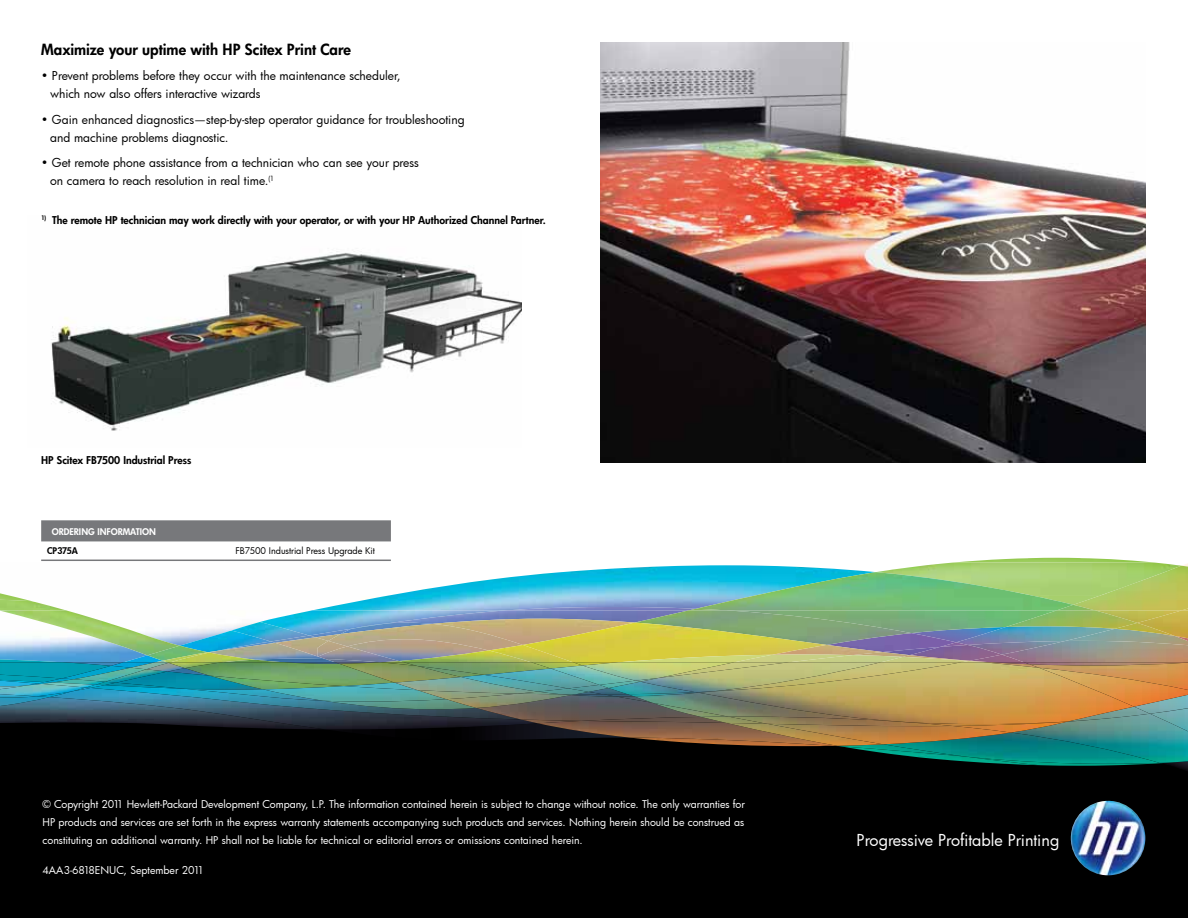
<style>
.page{position:relative;width:1188px;height:918px;background:#fff}
.page>*{position:absolute;margin:0;border:0;box-sizing:border-box;transform-origin:0 0}
.t1{font:16.05px "Futura Bk";color:#fff}
.t2{font:800 15px "HP Futura";color:#000}
.t3{font:12px/18px "Futura Bk";color:#000}
.t4{font:10.5px/18px "Futura Bk";letter-spacing:-.005em;color:#fff;text-align:justify}
.t5{font:800 10.5px "HP Futura";color:#000}
.t6{font:9px "Futura Bk";color:#000}
.t7{font:800 9px "HP Futura";color:#fff}
.t8{font:9px "Futura Hv";color:#000}
</style>
<div class="page">
<div style="left:0;top:662px;width:1188px;height:256px;background:#000"></div>
<img style="left:365px;top:565px;width:509px;height:35px">
<img style="left:952px;top:558px;width:203px;height:5px">
<img style="left:877px;top:563px;width:304px;height:9px">
<img style="left:314px;top:600px;width:382px;height:10px">
<img style="left:696px;top:572px;width:377px;height:38px">
<svg style="left:1181px;top:563px;width:7px;height:3px"></svg>
<img style="left:1073px;top:566px;width:115px;height:44px">
<img style="left:1057px;top:605px;width:38px;height:5px">
<img style="left:0;top:601px;width:65px;height:9px">
<img style="left:0;top:593px;width:31px;height:8px">
<img style="left:507px;top:610px;width:433px;height:37px">
<img style="left:883px;top:647px;width:27px;height:5px">
<img style="left:316px;top:610px;width:191px;height:9px">
<img style="left:911px;top:633px;width:45px;height:9px">
<img style="left:635px;top:610px;width:276px;height:35px">
<img style="left:726px;top:610px;width:280px;height:23px">
<img style="left:0;top:655px;width:124px;height:7px">
<img style="left:0;top:659px;width:62px;height:3px">
<img style="left:0;top:662px;width:111px;height:13px">
<img style="left:0;top:675px;width:62px;height:5px">
<img style="left:124px;top:643px;width:85px;height:19px">
<img style="left:111px;top:662px;width:20px;height:4px">
<img style="left:62px;top:666px;width:69px;height:12px">
<img style="left:45px;top:678px;width:28px;height:4px">
<img style="left:0;top:610px;width:180px;height:45px">
<img style="left:147px;top:646px;width:61px;height:15px">
<img style="left:168px;top:672px;width:17px;height:11px">
<img style="left:116px;top:683px;width:69px;height:2px">
<img style="left:255px;top:660px;width:20px;height:2px">
<img style="left:185px;top:662px;width:154px;height:23px">
<img style="left:210px;top:676px;width:134px;height:9px">
<img style="left:783px;top:746px;width:37px;height:1px">
<img style="left:325px;top:729px;width:213px;height:11px">
<img style="left:837px;top:746px;width:46px;height:7px">
<img style="left:0;top:706px;width:49px;height:17px">
<img style="left:49px;top:691px;width:489px;height:38px">
<img style="left:91px;top:685px;width:385px;height:35px">
<img style="left:0;top:697px;width:49px;height:9px">
<img style="left:36px;top:696px;width:37px;height:1px">
<img style="left:344px;top:683px;width:51px;height:3px">
<img style="left:263px;top:686px;width:155px;height:16px">
<img style="left:323px;top:699px;width:153px;height:10px">
<img style="left:0;top:680px;width:45px;height:4px">
<svg style="left:27px;top:682px;width:26px;height:2px"></svg>
<img style="left:575px;top:694px;width:29px;height:1px">
<img style="left:461px;top:675px;width:23px;height:2px">
<img style="left:538px;top:688px;width:51px;height:6px">
<img style="left:940px;top:642px;width:16px;height:3px">
<img style="left:910px;top:645px;width:58px;height:10px">
<img style="left:970px;top:655px;width:32px;height:7px">
<img style="left:956px;top:626px;width:109px;height:19px">
<img style="left:968px;top:641px;width:34px;height:14px">
<img style="left:1065px;top:629px;width:123px;height:12px">
<img style="left:1002px;top:641px;width:186px;height:21px">
<img style="left:1134px;top:662px;width:54px;height:1px">
<img style="left:1137px;top:610px;width:51px;height:28px">
<img style="left:1006px;top:610px;width:131px;height:19px">
<img style="left:1115px;top:623px;width:60px;height:13px">
<img style="left:122px;top:610px;width:194px;height:33px">
<img style="left:231px;top:622px;width:78px;height:19px">
<img style="left:339px;top:662px;width:122px;height:21px">
<img style="left:538px;top:723px;width:188px;height:22px">
<img style="left:726px;top:726px;width:157px;height:20px">
<img style="left:581px;top:721px;width:53px;height:2px">
<img style="left:521px;top:721px;width:60px;height:2px">
<img style="left:476px;top:695px;width:158px;height:26px">
<img style="left:395px;top:677px;width:143px;height:17px">
<img style="left:518px;top:692px;width:44px;height:2px">
<img style="left:418px;top:690px;width:100px;height:9px">
<img style="left:446px;top:694px;width:125px;height:14px">
<img style="left:316px;top:619px;width:319px;height:18px">
<img style="left:328px;top:624px;width:71px;height:13px">
<img style="left:827px;top:645px;width:56px;height:10px">
<img style="left:853px;top:652px;width:57px;height:3px">
<img style="left:399px;top:623px;width:428px;height:39px">
<img style="left:404px;top:662px;width:80px;height:13px">
<img style="left:489px;top:645px;width:84px;height:17px">
<img style="left:772px;top:655px;width:17px;height:7px">
<img style="left:789px;top:655px;width:114px;height:7px">
<img style="left:609px;top:688px;width:87px;height:6px">
<img style="left:604px;top:694px;width:23px;height:2px">
<img style="left:627px;top:692px;width:71px;height:4px">
<img style="left:619px;top:655px;width:153px;height:7px">
<img style="left:484px;top:662px;width:214px;height:26px">
<img style="left:568px;top:678px;width:91px;height:14px">
<img style="left:551px;top:666px;width:85px;height:19px">
<img style="left:599px;top:681px;width:41px;height:7px">
<img style="left:209px;top:643px;width:66px;height:17px">
<img style="left:168px;top:669px;width:17px;height:3px">
<img style="left:116px;top:669px;width:52px;height:14px">
<img style="left:106px;top:682px;width:10px;height:3px">
<img style="left:155px;top:651px;width:63px;height:11px">
<img style="left:131px;top:662px;width:92px;height:7px">
<img style="left:73px;top:668px;width:73px;height:14px">
<img style="left:53px;top:679px;width:53px;height:6px">
<img style="left:209px;top:653px;width:46px;height:9px">
<img style="left:163px;top:652px;width:46px;height:10px">
<img style="left:86px;top:688px;width:5px;height:3px">
<img style="left:96px;top:685px;width:8px;height:3px">
<img style="left:0;top:696px;width:36px;height:2px">
<img style="left:0;top:684px;width:86px;height:12px">
<img style="left:42px;top:683px;width:54px;height:5px">
<img style="left:1010px;top:763px;width:151px;height:3px">
<img style="left:883px;top:744px;width:277px;height:20px">
<img style="left:1161px;top:763px;width:27px;height:8px">
<img style="left:1011px;top:722px;width:177px;height:41px">
<img style="left:1134px;top:714px;width:16px;height:8px">
<img style="left:1150px;top:714px;width:38px;height:17px">
<img style="left:1134px;top:707px;width:54px;height:7px">
<img style="left:1150px;top:708px;width:38px;height:6px">
<img style="left:275px;top:637px;width:124px;height:25px">
<img style="left:318px;top:641px;width:29px;height:16px">
<svg style="left:379px;top:661px;width:25px;height:2px"></svg>
<img style="left:380px;top:662px;width:38px;height:4px">
<img style="left:903px;top:655px;width:67px;height:6px">
<img style="left:1134px;top:663px;width:54px;height:5px">
<img style="left:767px;top:726px;width:244px;height:18px">
<img style="left:881px;top:657px;width:87px;height:5px">
<img style="left:953px;top:726px;width:114px;height:7px">
<svg style="left:961px;top:661px;width:30px;height:1px"></svg>
<img style="left:698px;top:662px;width:436px;height:62px">
<img style="left:616px;top:696px;width:18px;height:7px">
<img style="left:634px;top:693px;width:434px;height:33px">
<img style="left:1039px;top:668px;width:149px;height:39px">
<svg style="left:41px;top:520px;width:350px;height:21px"></svg>
<hr style="left:41px;top:560px;width:183px;height:1px;background:#77787b">
<hr style="left:224px;top:560px;width:167px;height:1px;background:#77787b">
<div style="left:47px;top:523px;width:171px;height:16px;background:#77787b"></div>
<img style="left:1071px;top:801px;width:74px;height:74px;border-radius:37px">
<img style="left:600px;top:43px;width:545px;height:420px">
<img style="left:51px;top:251px;width:470px;height:180px">
<h2 class="t2" style="left:41px;top:39px;width:311px">Maximize your uptime with HP Scitex Print Care</h2>
<p class="t3" style="left:50px;top:67px;width:352px;text-indent:-9px">• Prevent problems before they occur with the maintenance scheduler, which now also offers interactive wizards</p>
<p class="t3" style="left:50px;top:110px;width:416px;text-indent:-9px">• Gain enhanced diagnostics—step-by-step operator guidance for troubleshooting and machine problems diagnostic.</p>
<p class="t3" style="left:50px;top:154px;width:370px;text-indent:-9px">• Get remote phone assistance from a technician who can see your press on camera to reach resolution in real time.<sup>(1</sup></p>
<p class="t5" style="left:41px;top:213px;width:506px"><sup>1)</sup> The remote HP technician may work directly with your operator, or with your HP Authorized Channel Partner.</p>
<p class="t5" style="left:41px;top:453px;width:152px">HP Scitex FB7500 Industrial Press</p>
<p class="t7" style="left:52px;top:525px;width:106px">Ordering Information</p>
<p class="t8" style="left:47px;top:545px;width:32px">CP375A</p>
<p class="t6" style="left:236px;top:545px;width:141px">FB7500 Industrial Press Upgrade Kit</p>
<p class="t4" style="left:43px;top:794px;width:704px">© Copyright 2011 Hewlett-Packard Development Company, L.P. The information contained herein is subject to change without notice. The only warranties for HP products and services are set forth in the express warranty statements accompanying such products and services. Nothing herein should be construed as constituting an additional warranty. HP shall not be liable for technical or editorial errors or omissions contained herein.</p>
<p class="t4" style="left:43px;top:861px;width:163px">4AA3-6818ENUC, September 2011</p>
<h1 class="t1" style="left:857px;top:830px;width:204px">Progressive Profitable Printing</h1>
</div>
